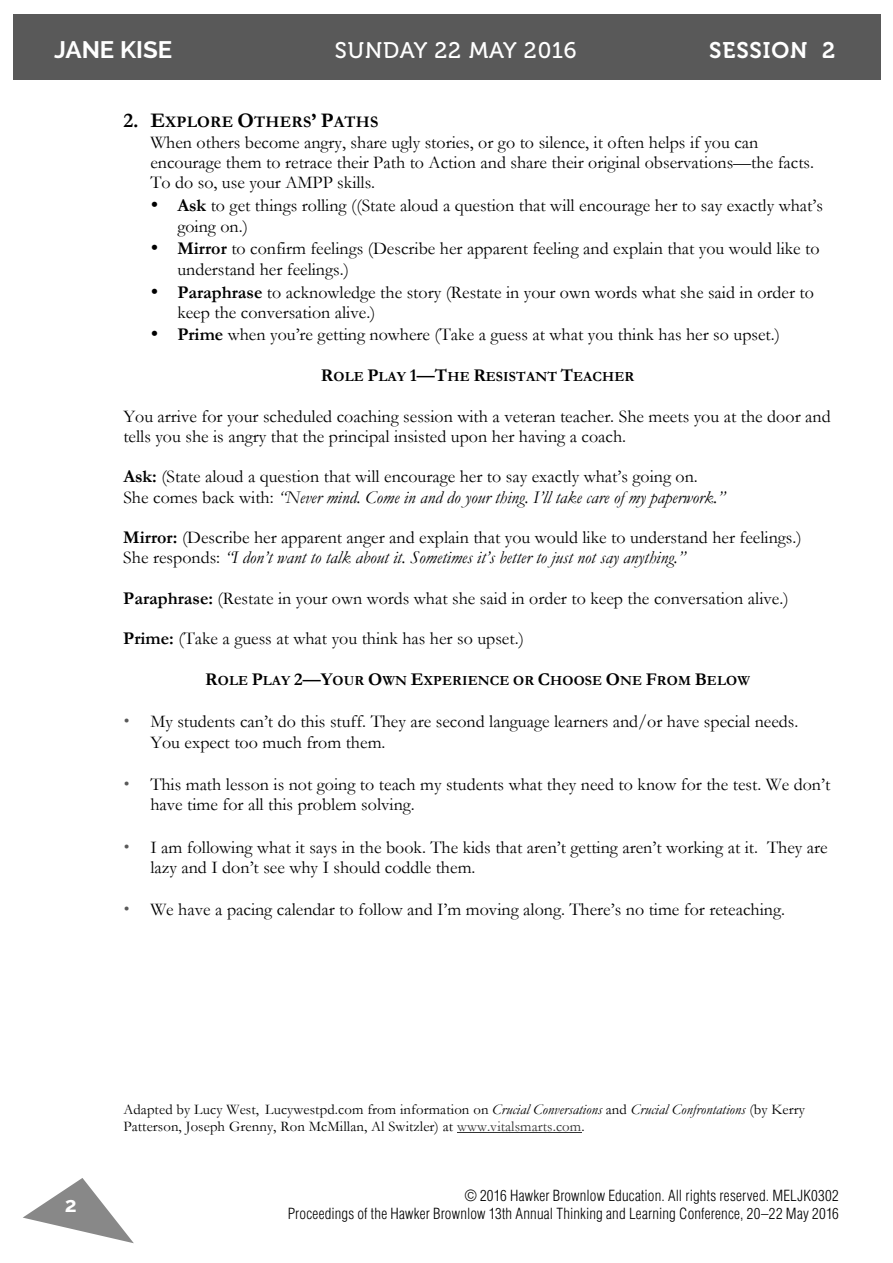
<style>
.page{position:relative;width:893px;height:1263px;background:#fff}
.page>*{position:absolute;margin:0;border:0;box-sizing:border-box;transform-origin:0 0}
.t1{font:700 24px "Raleway";color:#fff}
.t2{font:22.5px "Museo 500";letter-spacing:.04em;color:#fff}
.t3{font:22.5px "Museo 700";letter-spacing:.04em;color:#fff}
.t4{font:700 21px "Raleway";color:#fff}
.t5{font:18px/20.1px "Garamond";color:#000}
.t6{font:700 16.2px "Garamond";letter-spacing:.015em;color:#000}
.t7{font:300 condensed 15px/18px "Helvetica LT Std";letter-spacing:.01em;color:#000;text-align:right}
.t8{font:14.7px/17px "Garamond";letter-spacing:.005em;color:#000}
.t9{font:700 14.1px "Garamond";letter-spacing:.01em;color:#000}
.s1{font-size:20.85px}
.s2{font-weight:700}
.s3{font-size:18px}
.s4{font-style:italic}
.s5{font-family:"Helvetica";color:#595959}
.s6{color:#333}
</style>
<div class="page">
<svg style="left:23px;top:1178px;width:111px;height:65px"></svg>
<div style="left:13px;top:14px;width:867px;height:65px;background:#595959"></div>
<hr style="left:457px;top:1132px;width:124px;height:1px;background:#333">
<h1 class="t1" style="left:54px;top:36px;width:120px">JANE KISE</h1>
<p class="t2" style="left:335px;top:42px;width:243px">SUNDAY 22 MAY 2016</p>
<p class="t3" style="left:709px;top:42px;width:128px">SESSION 2</p>
<p class="t6" style="left:123px;top:111px;width:257px"><span class="s1">2. E</span>XPLORE <span class="s1">O</span>THERS<span class="s1">’ P</span>ATHS</p>
<p class="t5" style="left:150px;top:132px;width:665px">When others become angry, share ugly stories, or go to silence, it often helps if you can encourage them to retrace their Path to Action and share their original observations—the facts.<br>To do so, use your AMPP skills.</p>
<p class="t5" style="left:177px;top:195px;width:647px;line-height:20.5px;text-indent:-27px">• <span class="s2">Ask</span> to get things rolling ((State aloud a question that will encourage her to say exactly what’s going on.)</p>
<p class="t5" style="left:177px;top:238px;width:644px;text-indent:-27px">• <span class="s2">Mirror</span> to confirm feelings (Describe her apparent feeling and explain that you would like to understand her feelings.)</p>
<p class="t5" style="left:177px;top:281px;width:638px;text-indent:-27px">• <span class="s2">Paraphrase</span> to acknowledge the story (Restate in your own words what she said in order to keep the conversation alive.)</p>
<p class="t5" style="left:150px;top:324px;width:631px">• <span class="s2">Prime</span> when you’re getting nowhere (Take a guess at what you think has her so upset.)</p>
<p class="t9" style="left:321px;top:367px;width:315px"><span class="s3">R</span>OLE <span class="s3">P</span>LAY <span class="s3">1—T</span>HE <span class="s3">R</span>ESISTANT <span class="s3">T</span>EACHER</p>
<p class="t5" style="left:123px;top:406px;width:709px">You arrive for your scheduled coaching session with a veteran teacher. She meets you at the door and tells you she is angry that the principal insisted upon her having a coach.</p>
<p class="t5" style="left:123px;top:466px;width:603px;line-height:20.5px"><span class="s2">Ask:</span> (State aloud a question that will encourage her to say exactly what’s going on.<br>She comes back with: <span class="s4">“Never mind. Come in and do your thing. I’ll take care of my paperwork.”</span></p>
<p class="t5" style="left:123px;top:527px;width:680px"><span class="s2">Mirror:</span> (Describe her apparent anger and explain that you would like to understand her feelings.)<br>She responds: <span class="s4">“I don’t want to talk about it. Sometimes it’s better to just not say anything.”</span></p>
<p class="t5" style="left:123px;top:588px;width:667px"><span class="s2">Paraphrase:</span> (Restate in your own words what she said in order to keep the conversation alive.)</p>
<p class="t5" style="left:123px;top:628px;width:402px"><span class="s2">Prime:</span> (Take a guess at what you think has her so upset.)</p>
<p class="t9" style="left:205px;top:671px;width:546px"><span class="s3">R</span>OLE <span class="s3">P</span>LAY <span class="s3">2—Y</span>OUR <span class="s3">O</span>WN <span class="s3">E</span>XPERIENCE OR <span class="s3">C</span>HOOSE <span class="s3">O</span>NE <span class="s3">F</span>ROM <span class="s3">B</span>ELOW</p>
<p class="t5" style="left:150px;top:711px;width:650px;line-height:20.5px;text-indent:-27px"><span class="s5">•</span> My students can’t do this stuff. They are second language learners and/or have special needs.<br>You expect too much from them.</p>
<p class="t5" style="left:150px;top:774px;width:681px;text-indent:-27px"><span class="s5">•</span> This math lesson is not going to teach my students what they need to know for the test. We don’t have time for all this problem solving.</p>
<p class="t5" style="left:150px;top:836px;width:679px;text-indent:-27px"><span class="s5">•</span> I am following what it says in the book. The kids that aren’t getting aren’t working at it. They are lazy and I don’t see why I should coddle them.</p>
<p class="t5" style="left:123px;top:899px;width:663px"><span class="s5">•</span> We have a pacing calendar to follow and I’m moving along. There’s no time for reteaching.</p>
<p class="t4" style="left:65px;top:1193px;width:13px">2</p>
<p class="t8" style="left:123px;top:1100px;width:683px">Adapted by Lucy West, Lucywestpd.com from information on <span class="s4">Crucial Conversations</span> and <span class="s4">Crucial Confrontations</span> (by Kerry<br>Patterson, Joseph Grenny, Ron McMillan, Al Switzler) at <span class="s6">www.vitalsmarts.com</span>.</p>
<p class="t7" style="left:288px;top:1189px;width:553px">© 2016 Hawker Brownlow Education. All rights reserved. MELJK0302<br>Proceedings of the Hawker Brownlow 13th Annual Thinking and Learning Conference, 20–22 May 2016</p>
</div>
